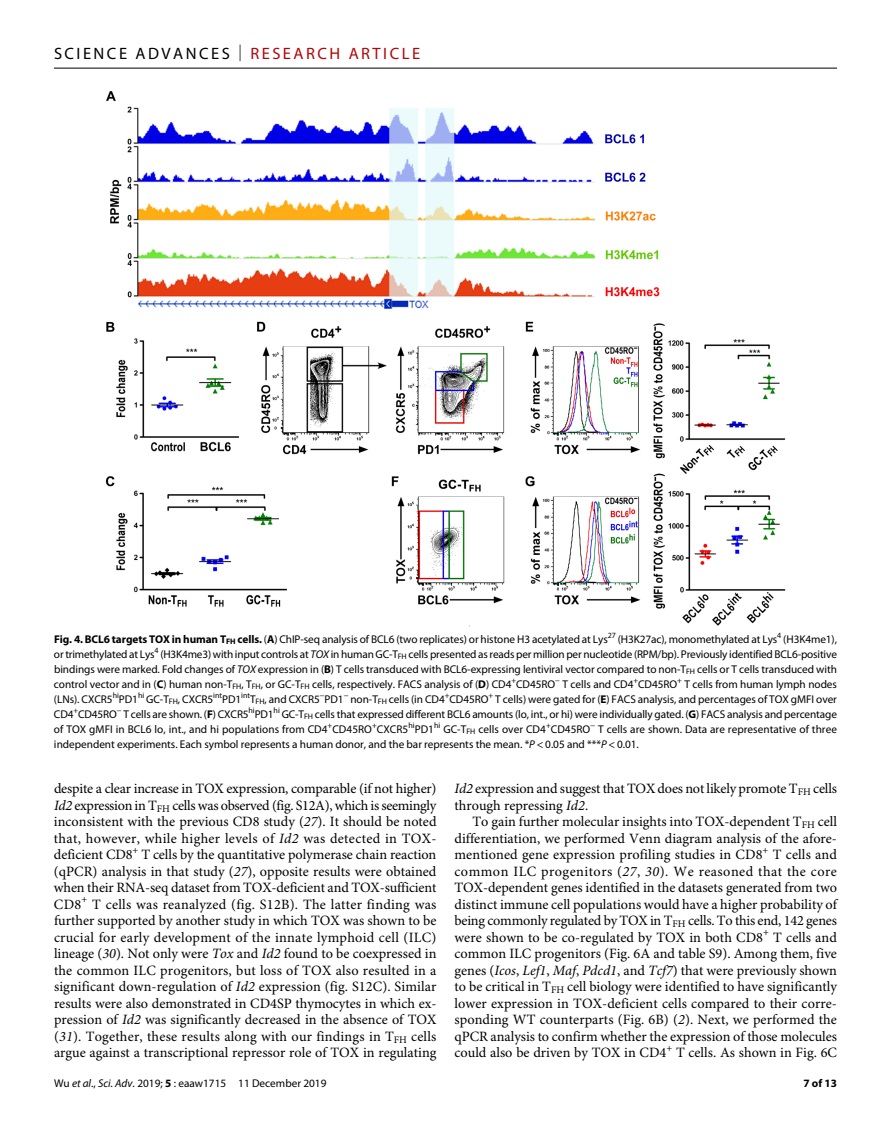
<style>
.page{position:relative;width:891px;height:1134px;background:#fff}
.page>*{position:absolute;margin:0;border:0;box-sizing:border-box;transform-origin:0 0}
.t1{font:16.5px "Myriad Pro";letter-spacing:.15em;color:#000}
.t2{font:14.25px/16.5px "Minion Pro";color:#000;text-align:justify}
.t3{font:11.25px/15px "Myriad Pro";letter-spacing:-.005em;color:#000;text-align:justify}
.t4{font:700 11.25px "Myriad Pro";color:#000}
.s1{font-weight:300}
.s2{color:#b10508}
.s3{font-weight:700}
.s4{font-style:italic}
</style>
<div class="page">
<hr style="left:54px;top:68px;width:783px;height:1px;background:#000">
<img style="left:105px;top:91px;width:681px;height:535px">
<p class="t1" style="left:54px;top:40px;width:368px">SCIENCE ADVANCES <span class="s1">|</span> <span class="s2">RESEARCH ARTICLE</span></p>
<p class="t3" style="left:54px;top:632px;width:785px"><span class="s3">Fig. 4. BCL6 targets TOX in human T</span><sub>FH</sub> <span class="s3">cells.</span> (<span class="s3">A</span>) ChIP-seq analysis of BCL6 (two replicates) or histone H3 acetylated at Lys<sup>27</sup> (H3K27ac), monomethylated at Lys<sup>4</sup> (H3K4me1), or trimethylated at Lys<sup>4</sup> (H3K4me3) with input controls at <span class="s4">TOX</span> in human GC-T<sub>FH</sub> cells presented as reads per million per nucleotide (RPM/bp). Previously identified BCL6-positive bindings were marked. Fold changes of <span class="s4">TOX</span> expression in (<span class="s3">B</span>) T cells transduced with BCL6-expressing lentiviral vector compared to non-T<sub>FH</sub> cells or T cells transduced with control vector and in (<span class="s3">C</span>) human non-T<sub>FH</sub>, T<sub>FH</sub>, or GC-T<sub>FH</sub> cells, respectively. FACS analysis of (<span class="s3">D</span>) CD4<sup>+</sup>CD45RO<sup>−</sup> T cells and CD4<sup>+</sup>CD45RO<sup>+</sup> T cells from human lymph nodes (LNs). CXCR5<sup>hi</sup>PD1<sup>hi</sup> GC-T<sub>FH</sub>, CXCR5<sup>int</sup>PD1<sup>int</sup>T<sub>FH</sub>, and CXCR5<sup>−</sup>PD1<sup>−</sup> non-T<sub>FH</sub> cells (in CD4<sup>+</sup>CD45RO<sup>+</sup> T cells) were gated for (<span class="s3">E</span>) FACS analysis, and percentages of TOX gMFI over CD4<sup>+</sup>CD45RO<sup>−</sup> T cells are shown. (<span class="s3">F</span>) CXCR5<sup>hi</sup>PD1<sup>hi</sup> GC-T<sub>FH</sub> cells that expressed different BCL6 amounts (lo, int., or hi) were individually gated. (<span class="s3">G</span>) FACS analysis and percentage of TOX gMFI in BCL6 lo, int., and hi populations from CD4<sup>+</sup>CD45RO<sup>+</sup>CXCR5<sup>hi</sup>PD1<sup>hi</sup> GC-T<sub>FH</sub> cells over CD4<sup>+</sup>CD45RO<sup>−</sup> T cells are shown. Data are representative of three independent experiments. Each symbol represents a human donor, and the bar represents the mean. *<span class="s4">P</span> &lt; 0.05 and ***<span class="s4">P</span> &lt; 0.01.</p>
<p class="t2" style="left:54px;top:782px;width:384px">despite a clear increase in TOX expression, comparable (if not higher)<br><span class="s4">Id2</span> expression in T<sub>FH</sub> cells was observed (fig. S12A), which is seemingly inconsistent with the previous CD8 study (<span class="s4">27</span>). It should be noted that, however, while higher levels of <span class="s4">Id2</span> was detected in TOX&shy;deficient CD8<sup>+</sup> T cells by the quantitative polymerase chain reaction (qPCR) analysis in that study (<span class="s4">27</span>), opposite results were obtained when their RNA-seq dataset from TOX-deficient and TOX-sufficient CD8<sup>+</sup> T cells was reanalyzed (fig. S12B). The latter finding was further supported by another study in which TOX was shown to be crucial for early development of the innate lymphoid cell (ILC) lineage (<span class="s4">30</span>). Not only were <span class="s4">Tox</span> and <span class="s4">Id2</span> found to be coexpressed in the common ILC progenitors, but loss of TOX also resulted in a significant down-regulation of <span class="s4">Id2</span> expression (fig. S12C). Similar results were also demonstrated in CD4SP thymocytes in which ex&shy;pression of <span class="s4">Id2</span> was significantly decreased in the absence of TOX (<span class="s4">31</span>). Together, these results along with our findings in T<sub>FH</sub> cells argue against a transcriptional repressor role of TOX in regulating</p>
<p class="t2" style="left:454px;top:782px;width:384px"><span class="s4">Id2</span> expression and suggest that TOX does not likely promote T<sub>FH</sub> cells through repressing <span class="s4">Id2</span>.</p>
<p class="t2" style="left:454px;top:815px;width:384px;text-indent:18px">To gain further molecular insights into TOX-dependent T<sub>FH</sub> cell differentiation, we performed Venn diagram analysis of the afore&shy;mentioned gene expression profiling studies in CD8<sup>+</sup> T cells and common ILC progenitors (<span class="s4">27</span>, <span class="s4">30</span>). We reasoned that the core TOX-dependent genes identified in the datasets generated from two distinct immune cell populations would have a higher probability of being commonly regulated by TOX in T<sub>FH</sub> cells. To this end, 142 genes were shown to be co-regulated by TOX in both CD8<sup>+</sup> T cells and common ILC progenitors (Fig. 6A and table S9). Among them, five genes (<span class="s4">Icos</span>, <span class="s4">Lef1</span>, <span class="s4">Maf</span>, <span class="s4">Pdcd1</span>, and <span class="s4">Tcf7</span>) that were previously shown to be critical in T<sub>FH</sub> cell biology were identified to have significantly lower expression in TOX-deficient cells compared to their corre&shy;sponding WT counterparts (Fig. 6B) (<span class="s4">2</span>). Next, we performed the qPCR analysis to confirm whether the expression of those molecules could also be driven by TOX in CD4<sup>+</sup> T cells. As shown in Fig. 6C</p>
<p class="t3" style="left:54px;top:1076px;width:274px">Wu <span class="s4">et al</span>., <span class="s4">Sci. Adv.</span> 2019; <span class="s3">5</span> : eaaw1715 11 December 2019</p>
<p class="t4" style="left:803px;top:1074px;width:35px">7 of 13</p>
</div>
